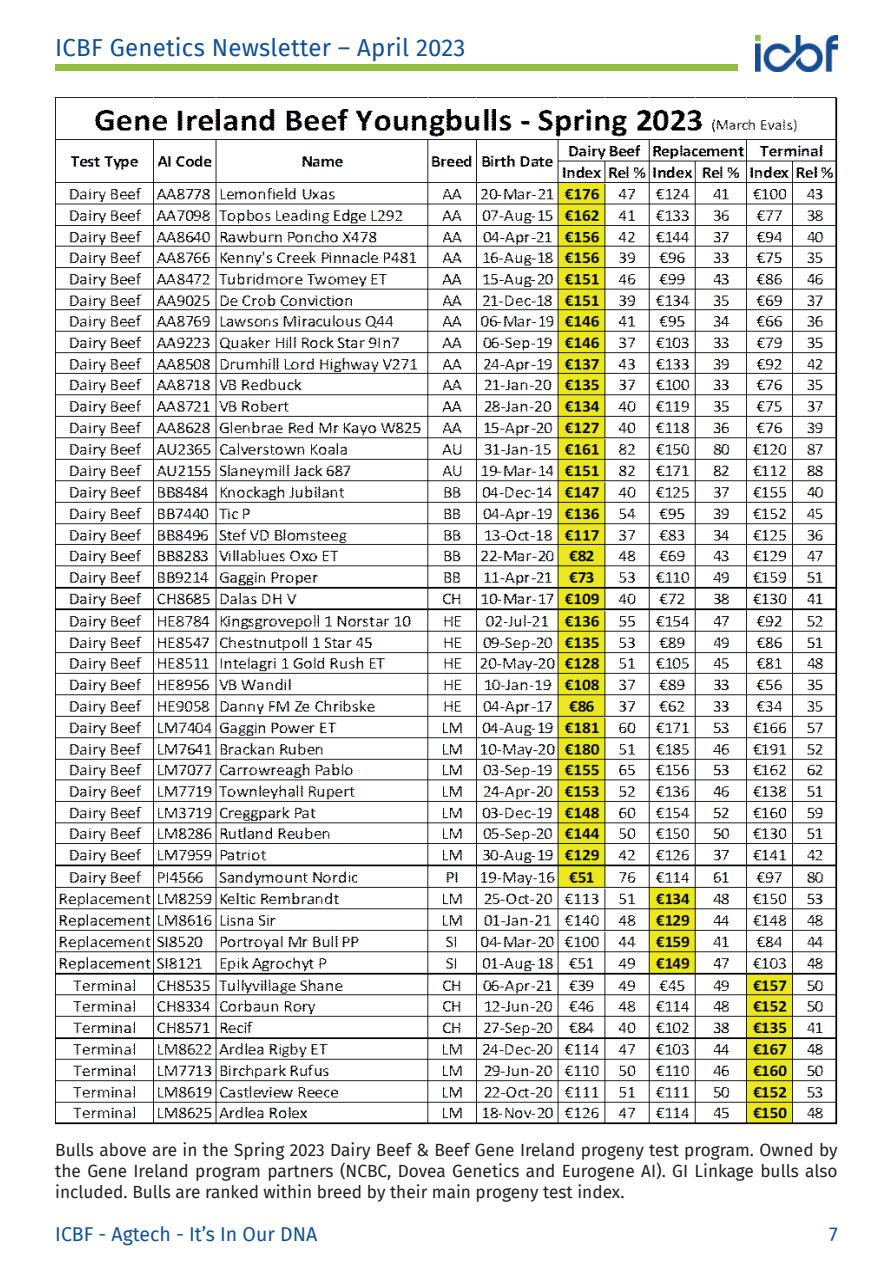
<style>
.page{position:relative;width:893px;height:1263px;background:#fff}
.page>*{position:absolute;margin:0;border:0;box-sizing:border-box;transform-origin:0 0}
.t1{font:24px "Fira Sans";letter-spacing:.01em;color:#0f5099}
.t2{font:19.5px "Fira Sans";color:#0f5099}
.t3{font:17.25px/21px "Fira Sans";color:#231f20;text-align:justify}
</style>
<div class="page">
<img style="left:755px;top:35px;width:83px;height:36px">
<div style="left:55px;top:65px;width:683px;height:6px;background:#8cc03e"></div>
<img style="left:55px;top:98px;width:783px;height:1027px">
<h1 class="t1" style="left:55px;top:29px;width:412px">ICBF Genetics Newsletter – April 2023</h1>
<p class="t3" style="left:55px;top:1139px;width:784px">Bulls above are in the Spring 2023 Dairy Beef &amp; Beef Gene Ireland progeny test program. Owned by the Gene Ireland program partners (NCBC, Dovea Genetics and Eurogene AI). GI Linkage bulls also included. Bulls are ranked within breed by their main progeny test index.</p>
<p class="t2" style="left:55px;top:1219px;width:263px">ICBF - Agtech - It’s In Our DNA</p>
<p class="t2" style="left:829px;top:1219px;width:10px">7</p>
</div>
